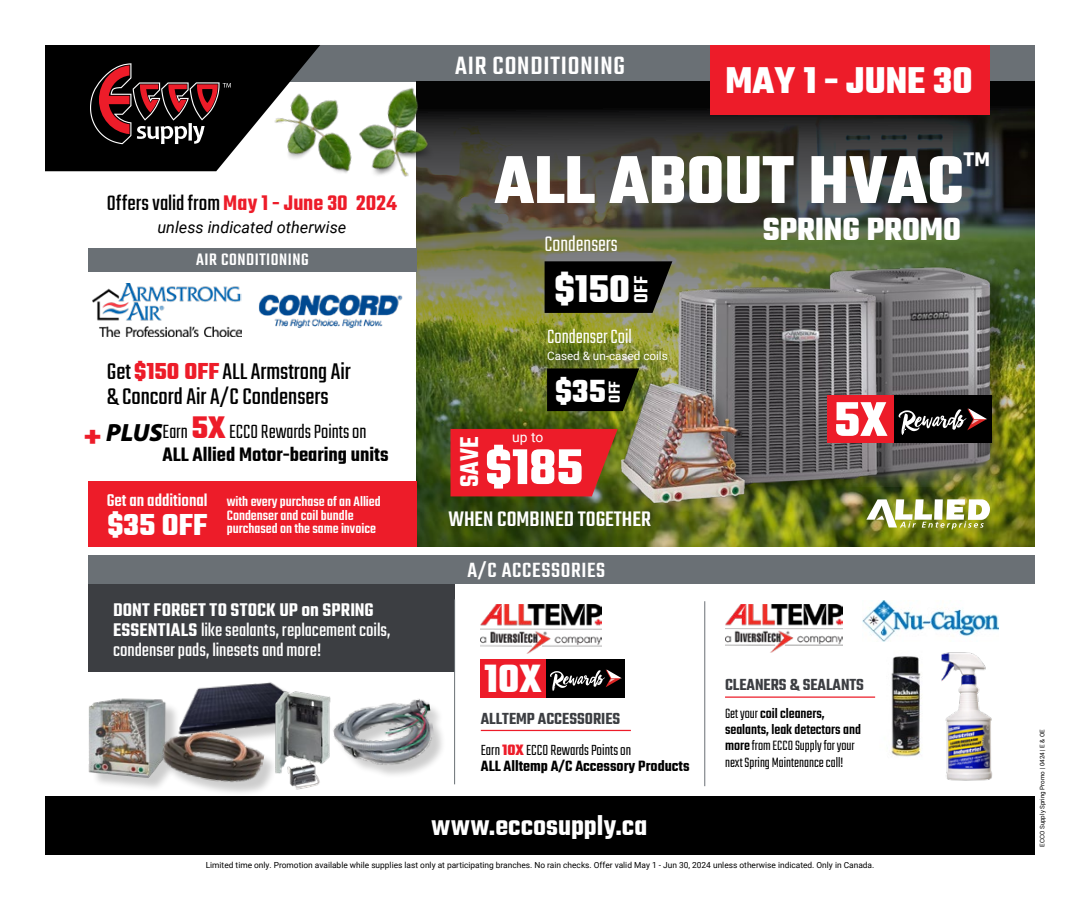
<style>
.page{position:relative;width:1080px;height:900px;background:#fff}
.page>*{position:absolute;margin:0;border:0;box-sizing:border-box;transform-origin:0 0}
.t1{font:700 73px "Teko";color:#fff}
.t2{font:700 54.12px "Teko";color:#fff}
.t3{font:700 52.62px "Teko";color:#fff}
.t4{font:700 42.62px "Teko";color:#fff}
.t5{font:700 41.75px "Teko";color:#fff}
.t6{font:700 40.25px "Teko";color:#fff}
.t7{font:700 34.62px "Teko";color:#fff}
.t8{font:700 32.75px "Teko";color:#fff}
.t9{font:600 29.75px "Teko";letter-spacing:.005em;color:#fff}
.t10{font:600 28.12px "Teko";color:#fff}
.t11{font:500 27.5px "Teko";letter-spacing:.03em;color:#fff}
.t12{font:25px/24.4px "Teko";color:#000}
.t13{font:italic 900 25px "Myriad Pro";color:#000}
.t14{font:300 23.25px "Teko";color:#fff}
.t15{font:500 23.12px "Teko";color:#fff}
.t16{font:23px "Teko";letter-spacing:.01em;color:#000}
.t17{font:500 22.62px "Teko";letter-spacing:.03em;color:#fff}
.t18{font:600 21.25px/23.8px "Teko";color:#000}
.t19{font:300 21.25px "Teko";color:#fff}
.t20{font:600 20.88px "Teko";color:#fff}
.t21{font:20px/20px "Teko";color:#fff}
.t22{font:500 18.75px "Teko";color:#fff}
.t23{font:500 18.25px "Teko";letter-spacing:.03em;color:#fff}
.t24{font:600 17.5px "Teko";color:#3c3e42}
.t25{font:600 17.25px "Teko";color:#fff}
.t26{font:600 16.25px/16.2px "Teko";color:#000}
.t27{font:italic 16.25px "Roboto";color:#000}
.t28{font:300 15px/16.2px "Teko";color:#000}
.t29{font:500 15px/13.8px "Teko";color:#fff}
.t30{font:13.88px "Roboto";color:#fff}
.t31{font:11.75px "Roboto";color:#fff}
.t32{font:8.38px "Roboto";color:#000}
.t33{font:6.25px "Roboto";color:#000}
.s1{font-weight:600;color:#ed1c29}
.s2{font-weight:700;color:#ed1c29}
.s3{font-weight:300}
.s4{font-weight:700;font-size:33.75px;color:#ed1c29}
.s5{font-family:"Teko";font-weight:700;font-style:normal;font-size:31.88px;color:#ed1c29}
.s6{font-weight:600}
.s7{font-weight:500}
</style>
<div class="page">
<div style="left:88px;top:584px;width:367px;height:88px;background:#3c3e42"></div>
<div style="left:219px;top:45px;width:816px;height:36px;background:#6a7075"></div>
<img style="left:417px;top:81px;width:618px;height:466px">
<div style="left:45px;top:797px;width:989px;height:58px;background:#000"></div>
<svg style="left:45px;top:45px;width:275px;height:126px"></svg>
<img style="left:260px;top:60px;width:182px;height:151px">
<div style="left:823px;top:265px;width:200px;height:232px;background:#000;opacity:.35"></div>
<img style="left:818px;top:258px;width:189px;height:229px">
<img style="left:662px;top:273px;width:234px;height:224px">
<div style="left:827px;top:395px;width:67px;height:48px;background:#ed1c29"></div>
<div style="left:894px;top:395px;width:98px;height:48px;background:#000"></div>
<svg style="left:899px;top:408px;width:88px;height:27px"></svg>
<img style="left:93px;top:284px;width:149px;height:53px">
<img style="left:258px;top:294px;width:145px;height:34px">
<div style="left:710px;top:45px;width:280px;height:70px;background:#ed1c29"></div>
<div style="left:622px;top:384px;width:140px;height:136px;background:#000;opacity:.2"></div>
<img style="left:614px;top:366px;width:136px;height:147px">
<img style="left:181px;top:682px;width:97px;height:42px">
<img style="left:355px;top:699px;width:86px;height:76px">
<div style="left:91px;top:701px;width:89px;height:91px;background:#000;opacity:.2"></div>
<img style="left:89px;top:698px;width:80px;height:84px">
<div style="left:166px;top:734px;width:112px;height:63px;background:#000;opacity:.2"></div>
<img style="left:159px;top:724px;width:90px;height:64px">
<img style="left:249px;top:687px;width:106px;height:106px">
<img style="left:863px;top:601px;width:135px;height:41px">
<img style="left:725px;top:605px;width:118px;height:47px">
<img style="left:891px;top:656px;width:30px;height:101px">
<img style="left:941px;top:652px;width:51px;height:129px">
<hr style="left:704px;top:601px;width:1px;height:185px;background:#6a7075">
<hr style="left:454px;top:599px;width:1px;height:185px;background:#6a7075">
<img style="left:866px;top:499px;width:124px;height:30px">
<div style="left:88px;top:555px;width:947px;height:29px;background:#6a7075"></div>
<img style="left:481px;top:605px;width:120px;height:48px">
<div style="left:480px;top:659px;width:66px;height:38px;background:#ed1c29"></div>
<div style="left:546px;top:659px;width:79px;height:38px;background:#000"></div>
<svg style="left:550px;top:669px;width:72px;height:22px"></svg>
<hr style="left:481px;top:730px;width:150px;height:1px;background:#ed1c29">
<hr style="left:725px;top:697px;width:150px;height:1px;background:#ed1c29">
<div style="left:88px;top:481px;width:329px;height:66px;background:#ed1c29"></div>
<svg style="left:547px;top:368px;width:92px;height:43px"></svg>
<svg style="left:545px;top:261px;width:127px;height:52px"></svg>
<div style="left:88px;top:248px;width:329px;height:23px;background:#6a7075"></div>
<svg style="left:451px;top:429px;width:167px;height:67px"></svg>
<h3 class="t16" style="left:107px;top:190px;width:292px">Offers valid from <span class="s1">May 1 - June 30 2024</span></h3>
<h3 class="t27" style="left:157px;top:216px;width:190px">unless indicated otherwise</h3>
<h3 class="t23" style="left:196px;top:249px;width:114px">AIR CONDITIONING</h3>
<h3 class="t12" style="left:107px;top:361px;width:245px">Get <span class="s2">$150 OFF</span> ALL Armstrong Air &amp; Concord Air A/C Condensers</h3>
<h3 class="t18" style="left:163px;top:421px;width:227px"><span class="s3">Earn</span> <span class="s4">5X</span> <span class="s3">ECCO Rewards Points on<br></span>ALL Allied Motor-bearing units</h3>
<h3 class="t13" style="left:84px;top:416px;width:80px"><span class="s5">+</span> PLUS</h3>
<h3 class="t22" style="left:107px;top:490px;width:102px">Get an additional</h3>
<h3 class="t8" style="left:107px;top:503px;width:102px">$35 OFF</h3>
<h3 class="t29" style="left:227px;top:495px;width:155px">with every purchase of an Allied<br>Condenser and coil bundle purchased on the same invoice</h3>
<h3 class="t21" style="left:113px;top:601px;width:279px"><span class="s6">DONT FORGET TO STOCK UP on SPRING<br>ESSENTIALS</span> like sealants, replacement coils, condenser pads, linesets and more!</h3>
<h3 class="t11" style="left:455px;top:50px;width:171px">AIR CONDITIONING</h3>
<h3 class="t6" style="left:726px;top:54px;width:249px">MAY 1 - JUNE 30</h3>
<h1 class="t1" style="left:495px;top:133px;width:497px">ALL ABOUT HVAC<sup>™</sup></h1>
<h3 class="t7" style="left:763px;top:207px;width:200px">SPRING PROMO</h3>
<h3 class="t14" style="left:545px;top:231px;width:75px">Condensers</h3>
<h3 class="t5" style="left:554px;top:262px;width:77px">$150</h3>
<h3 class="t20" style="left:628px;top:303px;width:28px;rotate:-90deg">OFF</h3>
<h3 class="t19" style="left:547px;top:326px;width:86px">Condenser Coil</h3>
<h3 class="t31" style="left:547px;top:347px;width:122px">Cased &amp; un-cased coils</h3>
<h3 class="t7" style="left:555px;top:369px;width:52px">$35</h3>
<h3 class="t25" style="left:604px;top:403px;width:23px;rotate:-90deg">OFF</h3>
<h3 class="t30" style="left:512px;top:428px;width:33px">up to</h3>
<h3 class="t10" style="left:452px;top:487px;width:52px;rotate:-90deg">SAVE</h3>
<h2 class="t2" style="left:485px;top:432px;width:99px">$185</h2>
<h3 class="t15" style="left:449px;top:506px;width:204px">WHEN COMBINED TOGETHER</h3>
<h3 class="t17" style="left:468px;top:556px;width:139px">A/C ACCESSORIES</h3>
<h3 class="t4" style="left:484px;top:651px;width:59px">10X</h3>
<h3 class="t24" style="left:481px;top:707px;width:141px">ALLTEMP ACCESSORIES</h3>
<h3 class="t26" style="left:481px;top:743px;width:210px"><span class="s3">Earn</span> <span class="s2">10X</span><span class="s3">ECCO Rewards Points on<br></span>ALL Alltemp A/C Accessory Products</h3>
<h3 class="t3" style="left:834px;top:385px;width:55px">5X</h3>
<h3 class="t24" style="left:725px;top:674px;width:140px">CLEANERS &amp; SEALANTS</h3>
<h3 class="t28" style="left:725px;top:706px;width:137px">Get your <span class="s7">coil cleaners, sealants, leak detectors and more</span> from ECCO Supply for your next Spring Maintenance call!</h3>
<h3 class="t9" style="left:432px;top:807px;width:217px">www.eccosupply.ca</h3>
<p class="t32" style="left:206px;top:860px;width:670px">Limited time only. Promotion available while supplies last only at participating branches. No rain checks. Offer valid May 1 - Jun 30, 2024 unless otherwise indicated. Only in Canada.</p>
<p class="t33" style="left:1038px;top:847px;width:119px;rotate:-90deg">ECCO Supply Spring Promo | 0424 | E &amp; OE</p>
</div>
